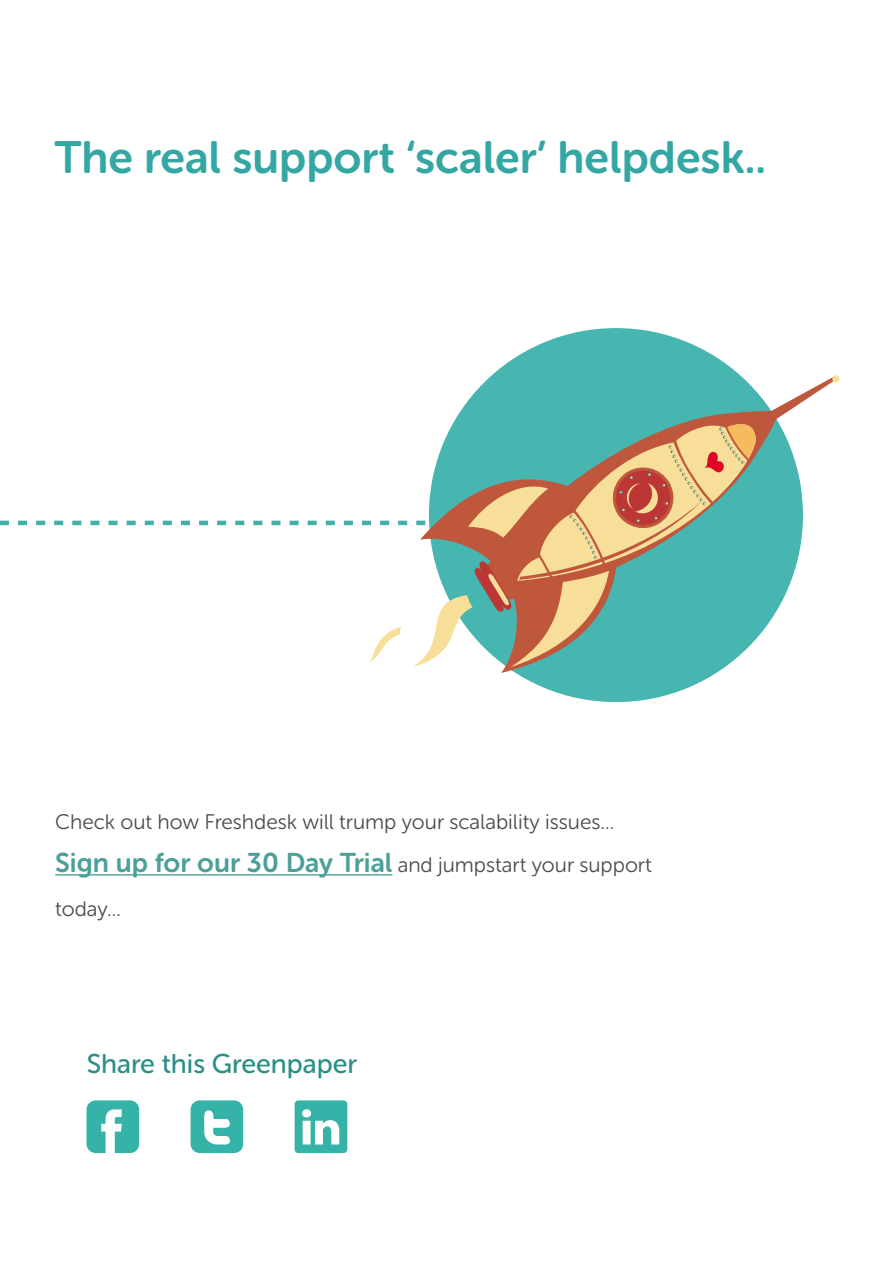
<style>
.page{position:relative;width:893px;height:1263px;background:#fff}
.page>*{position:absolute;margin:0;border:0;box-sizing:border-box;transform-origin:0 0}
.t1{font:45px "Museo Sans Rounded 700";color:#35a7a3}
.t2{font:27px "Museo Sans Rounded 500";color:#2b8f85}
.t3{font:21px "Museo Sans Rounded 300";color:#4b4c4d}
.s1{font-family:"Museo Sans Rounded 700";font-size:27px;color:#4ba097}
</style>
<div class="page">
<div style="left:429px;top:328px;width:374px;height:374px;background:#47b5b0;border-radius:50%"></div>
<svg style="left:0;top:375px;width:840px;height:298px"></svg>
<svg style="left:87px;top:1100px;width:52px;height:53px"></svg>
<svg style="left:191px;top:1100px;width:52px;height:53px"></svg>
<svg style="left:295px;top:1100px;width:52px;height:53px"></svg>
<hr style="left:55px;top:874px;width:337px;height:1px;background:#4ba097">
<p class="t1" style="left:55px;top:132px;width:713px">The real support ‘scaler’ helpdesk..</p>
<p class="t3" style="left:55px;top:810px;width:561px">Check out how Freshdesk will trump your scalability issues...</p>
<p class="t3" style="left:55px;top:853px;width:598px"><span class="s1">Sign up for our 30 Day Trial</span> and jumpstart your support</p>
<p class="t3" style="left:55px;top:897px;width:67px">today...</p>
<p class="t2" style="left:87px;top:1049px;width:272px">Share this Greenpaper</p>
</div>
